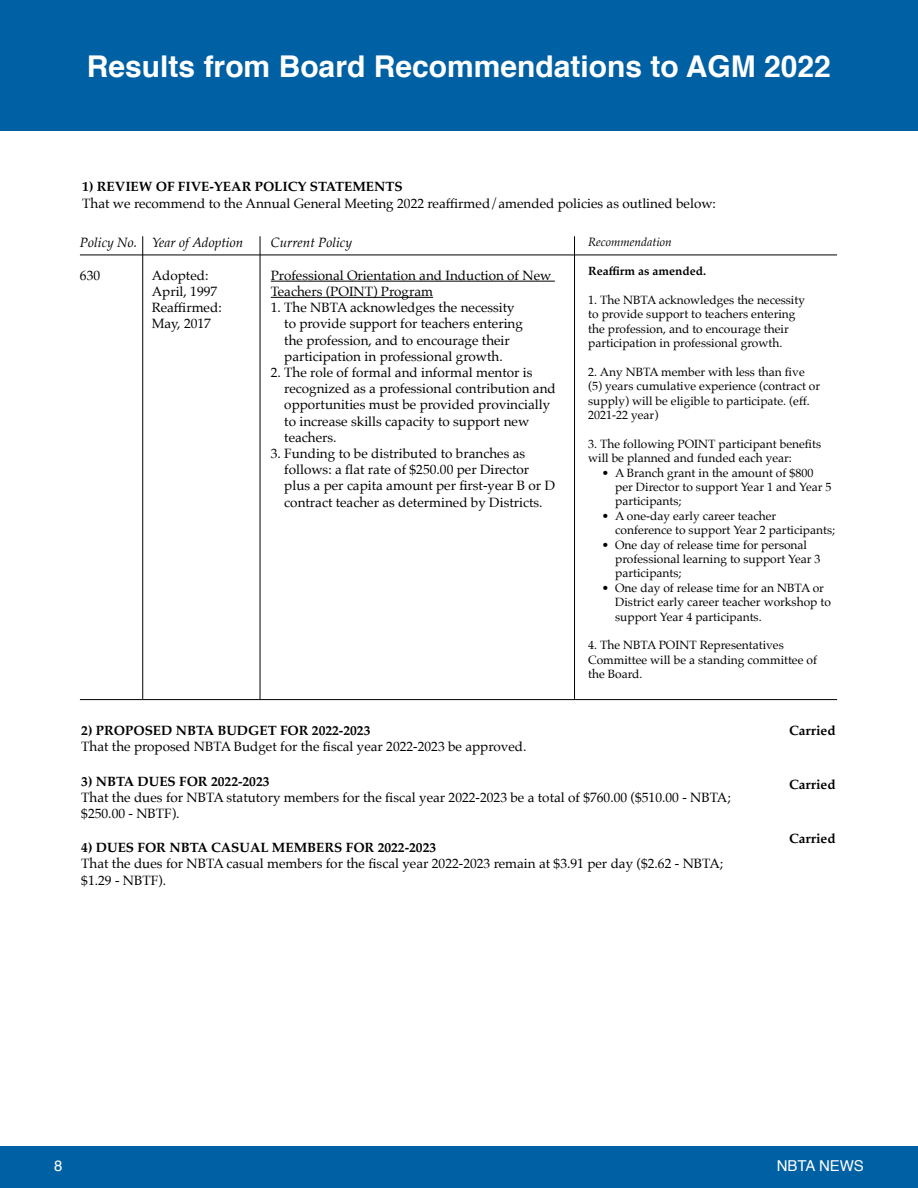
<style>
.page{position:relative;width:918px;height:1188px;background:#fff}
.page>*{position:absolute;margin:0;border:0;box-sizing:border-box;transform-origin:0 0}
.t1{font:700 30px "Helvetica";color:#fff}
.t2{font:15px "Helvetica";color:#fff}
.t3{font:13.5px/16.2px "Palatino";color:#000}
.t4{font:700 13.5px "Palatino";color:#000}
.t5{font:italic 13.5px "Palatino";color:#000}
.t6{font:12px/14.4px "Palatino";color:#000}
.t7{font:700 12px "Palatino";color:#000}
.t8{font:italic 12px "Palatino";color:#000}
</style>
<div class="page">
<div style="left:0;top:1147px;width:918px;height:41px;background:#0060a4"></div>
<div style="left:0;top:0;width:918px;height:130px;background:#0060a4"></div>
<hr style="left:271px;top:281px;width:284px;height:1px;background:#000">
<hr style="left:271px;top:297px;width:162px;height:1px;background:#000">
<hr style="left:142px;top:236px;width:1px;height:463px;background:#000">
<hr style="left:260px;top:236px;width:1px;height:463px;background:#000">
<hr style="left:574px;top:236px;width:1px;height:463px;background:#000">
<hr style="left:80px;top:255px;width:757px;height:1px;background:#000">
<hr style="left:80px;top:699px;width:757px;height:1px;background:#000">
<h1 class="t1" style="left:87px;top:42px;width:746px">Results from Board Recommendations to AGM 2022</h1>
<p class="t4" style="left:82px;top:175px;width:322px">1) REVIEW OF FIVE-YEAR POLICY STATEMENTS</p>
<p class="t3" style="left:82px;top:195px;width:635px">That we recommend to the Annual General Meeting 2022 reaffirmed/amended policies as outlined below:</p>
<p class="t8" style="left:588px;top:232px;width:85px">Recommendation</p>
<p class="t7" style="left:588px;top:261px;width:120px">Reaffirm as amended.</p>
<p class="t6" style="left:588px;top:292px;width:218px">1. The NBTA acknowledges the necessity to provide support to teachers entering the profession, and to encourage their participation in professional growth.</p>
<p class="t6" style="left:588px;top:364px;width:234px">2. Any NBTA member with less than five (5) years cumulative experience (contract or supply) will be eligible to participate. (eff.<br>2021-22 year)</p>
<p class="t6" style="left:588px;top:436px;width:235px">3. The following POINT participant benefits will be planned and funded each year:</p>
<p class="t6" style="left:615px;top:465px;width:218px;text-indent:-14px">• A Branch grant in the amount of $800 per Director to support Year 1 and Year 5 participants;</p>
<p class="t6" style="left:615px;top:508px;width:221px;text-indent:-14px">• A one-day early career teacher conference to support Year 2 participants;</p>
<p class="t6" style="left:615px;top:537px;width:207px;text-indent:-14px">• One day of release time for personal professional learning to support Year 3 participants;</p>
<p class="t6" style="left:615px;top:580px;width:217px;text-indent:-14px">• One day of release time for an NBTA or<br>District early career teacher workshop to support Year 4 participants.</p>
<p class="t6" style="left:588px;top:638px;width:230px">4. The NBTA POINT Representatives<br>Committee will be a standing committee of the Board.</p>
<p class="t5" style="left:152px;top:231px;width:93px">Year of Adoption</p>
<p class="t3" style="left:152px;top:267px;width:71px">Adopted:<br>April, 1997<br>Reaffirmed:<br>May, 2017</p>
<p class="t5" style="left:80px;top:231px;width:59px">Policy No.</p>
<p class="t3" style="left:80px;top:267px;width:22px">630</p>
<p class="t5" style="left:271px;top:231px;width:83px">Current Policy</p>
<p class="t3" style="left:271px;top:267px;width:282px">Professional Orientation and Induction of New<br>Teachers (POINT) Program</p>
<p class="t3" style="left:284px;top:299px;width:240px;text-indent:-14px">1. The NBTA acknowledges the necessity to provide support for teachers entering the profession, and to encourage their participation in professional growth.</p>
<p class="t3" style="left:284px;top:364px;width:273px;text-indent:-14px">2. The role of formal and informal mentor is recognized as a professional contribution and opportunities must be provided provincially to increase skills capacity to support new teachers.</p>
<p class="t3" style="left:284px;top:445px;width:272px;text-indent:-14px">3. Funding to be distributed to branches as follows: a flat rate of $250.00 per Director plus a per capita amount per first-year B or D contract teacher as determined by Districts.</p>
<p class="t4" style="left:81px;top:719px;width:291px">2) PROPOSED NBTA BUDGET FOR 2022-2023</p>
<p class="t3" style="left:81px;top:739px;width:447px">That the proposed NBTA Budget for the fiscal year 2022-2023 be approved.</p>
<p class="t4" style="left:81px;top:769px;width:190px">3) NBTA DUES FOR 2022-2023</p>
<p class="t3" style="left:81px;top:789px;width:651px">That the dues for NBTA statutory members for the fiscal year 2022-2023 be a total of $760.00 ($510.00 - NBTA; $250.00 - NBTF).</p>
<p class="t4" style="left:81px;top:836px;width:356px">4) DUES FOR NBTA CASUAL MEMBERS FOR 2022-2023</p>
<p class="t3" style="left:81px;top:856px;width:643px">That the dues for NBTA casual members for the fiscal year 2022-2023 remain at $3.91 per day ($2.62 - NBTA; $1.29 - NBTF).</p>
<p class="t4" style="left:789px;top:719px;width:48px">Carried</p>
<p class="t4" style="left:789px;top:773px;width:48px">Carried</p>
<p class="t4" style="left:789px;top:827px;width:48px">Carried</p>
<p class="t2" style="left:54px;top:1154px;width:10px">8</p>
<p class="t2" style="left:777px;top:1154px;width:89px">NBTA NEWS</p>
</div>
